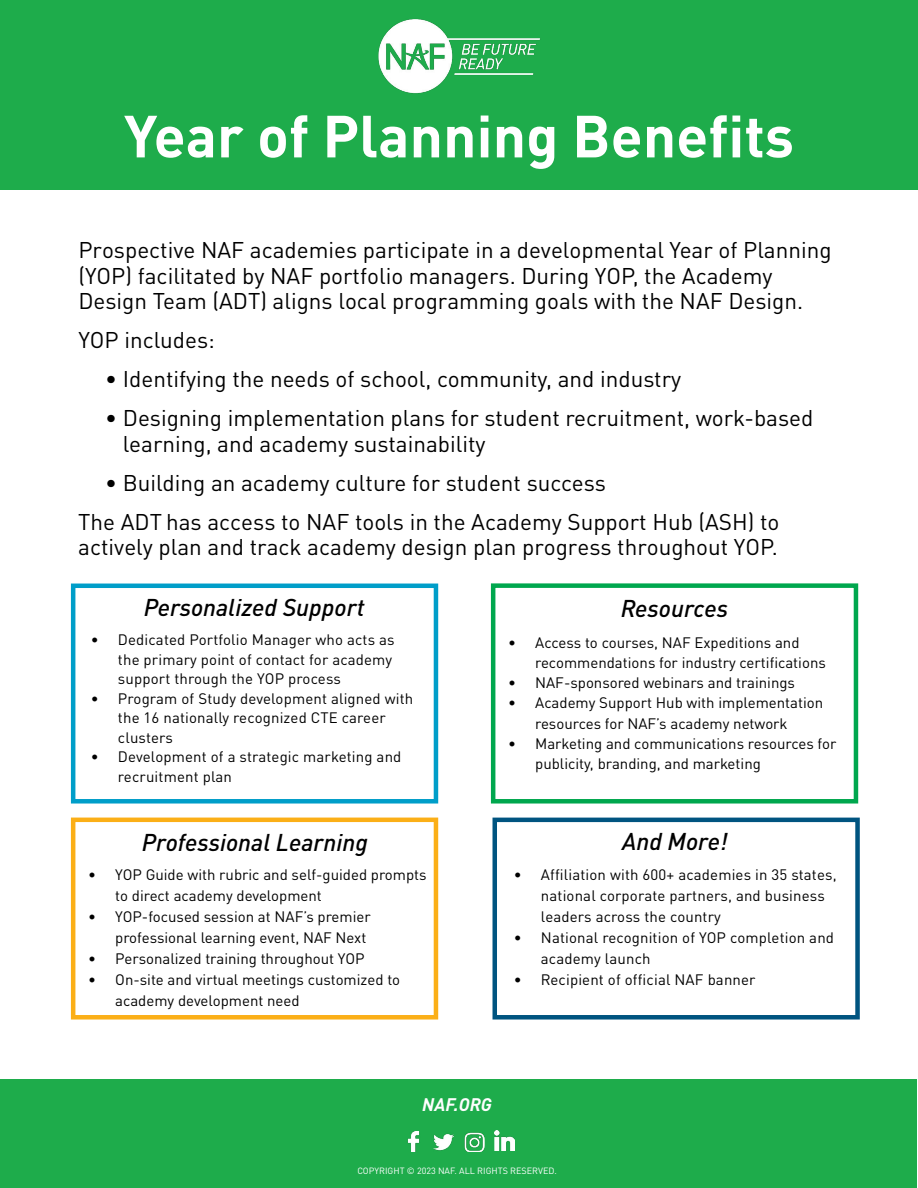
<style>
.page{position:relative;width:918px;height:1188px;background:#fff}
.page>*{position:absolute;margin:0;border:0;box-sizing:border-box;transform-origin:0 0}
.t1{font:700 58.5px "DINOT";color:#fff}
.t2{font:italic 500 24px "DINOT";color:#000}
.t3{font:22.5px/25.5px "DINOT";color:#000}
.t4{font:italic 700 18px "DINOT";color:#fefefe}
.t5{font:15px/21px "DINOT";color:#000}
.t6{font:9px "DINOT";color:#fff}
</style>
<div class="page">
<div style="left:0;top:0;width:918px;height:190px;background:#1eac4b"></div>
<div style="left:1px;top:1079px;width:916px;height:109px;background:#1eac4b"></div>
<img style="left:407px;top:1131px;width:13px;height:20px">
<img style="left:494px;top:1130px;width:20px;height:20px">
<img style="left:433px;top:1133px;width:20px;height:18px">
<img style="left:465px;top:1132px;width:19px;height:20px">
<div style="left:491px;top:583px;width:367px;height:221px;border:4px solid #00a74e"></div>
<div style="left:493px;top:818px;width:367px;height:202px;border:4px solid #005480"></div>
<div style="left:71px;top:818px;width:367px;height:202px;border:4px solid #fbaf17"></div>
<img style="left:378px;top:19px;width:162px;height:75px">
<div style="left:71px;top:584px;width:367px;height:220px;border:4px solid #009ec9"></div>
<h1 class="t1" style="left:124px;top:98px;width:672px">Year of Planning Benefits</h1>
<h3 class="t3" style="left:78px;top:237px;width:755px">Prospective NAF academies participate in a developmental Year of Planning (YOP) facilitated by NAF portfolio managers. During YOP, the Academy<br>Design Team (ADT) aligns local programming goals with the NAF Design.</h3>
<h3 class="t3" style="left:78px;top:327px;width:138px">YOP includes:</h3>
<h3 class="t3" style="left:105px;top:366px;width:577px">• Identifying the needs of school, community, and industry</h3>
<h3 class="t3" style="left:123px;top:405px;width:692px;text-indent:-18px">• Designing implementation plans for student recruitment, work-based learning, and academy sustainability</h3>
<h3 class="t3" style="left:78px;top:463px;width:703px;line-height:39px;text-indent:27px">• Building an academy culture for student success<br>The ADT has access to NAF tools in the Academy Support Hub (ASH) to</h3>
<h3 class="t3" style="left:78px;top:534px;width:701px">actively plan and track academy design plan progress throughout YOP.</h3>
<h2 class="t2" style="left:144px;top:592px;width:222px">Personalized Support</h2>
<p class="t5" style="left:118px;top:630px;width:278px;line-height:19.5px;text-indent:-27px">• Dedicated Portfolio Manager who acts as the primary point of contact for academy support through the YOP process</p>
<p class="t5" style="left:118px;top:688px;width:297px;line-height:19.5px;text-indent:-27px">• Program of Study development aligned with the 16 nationally recognized CTE career clusters</p>
<p class="t5" style="left:118px;top:747px;width:285px;line-height:19.5px;text-indent:-27px">• Development of a strategic marketing and recruitment plan</p>
<h2 class="t2" style="left:142px;top:827px;width:228px">Professional Learning</h2>
<p class="t5" style="left:115px;top:864px;width:313px;text-indent:-27px">• YOP Guide with rubric and self-guided prompts to direct academy development</p>
<p class="t5" style="left:88px;top:906px;width:284px;text-align:right">• YOP-focused session at NAF’s premier professional learning event, NAF Next</p>
<p class="t5" style="left:88px;top:948px;width:278px">• Personalized training throughout YOP</p>
<p class="t5" style="left:115px;top:969px;width:286px;text-indent:-27px">• On-site and virtual meetings customized to academy development need</p>
<h2 class="t2" style="left:621px;top:594px;width:109px">Resources</h2>
<p class="t5" style="left:535px;top:632px;width:292px;line-height:20.2px;text-indent:-27px">• Access to courses, NAF Expeditions and recommendations for industry certifications</p>
<p class="t5" style="left:508px;top:672px;width:288px">• NAF-sponsored webinars and trainings</p>
<p class="t5" style="left:508px;top:693px;width:317px;line-height:20.2px;text-align:center">• Academy Support Hub with implementation resources for NAF’s academy network</p>
<p class="t5" style="left:535px;top:733px;width:303px;line-height:20.2px;text-indent:-27px">• Marketing and communications resources for publicity, branding, and marketing</p>
<h2 class="t2" style="left:622px;top:826px;width:107px">And More!</h2>
<p class="t5" style="left:541px;top:864px;width:297px;text-indent:-27px">• Affiliation with 600+ academies in 35 states, national corporate partners, and business leaders across the country</p>
<p class="t5" style="left:541px;top:927px;width:295px;text-indent:-27px">• National recognition of YOP completion and academy launch</p>
<p class="t5" style="left:514px;top:969px;width:243px">• Recipient of official NAF banner</p>
<p class="t4" style="left:422px;top:1093px;width:71px">NAF.ORG</p>
<p class="t6" style="left:357px;top:1165px;width:201px">COPYRIGHT © 2023 NAF. ALL RIGHTS RESERVED.</p>
</div>
